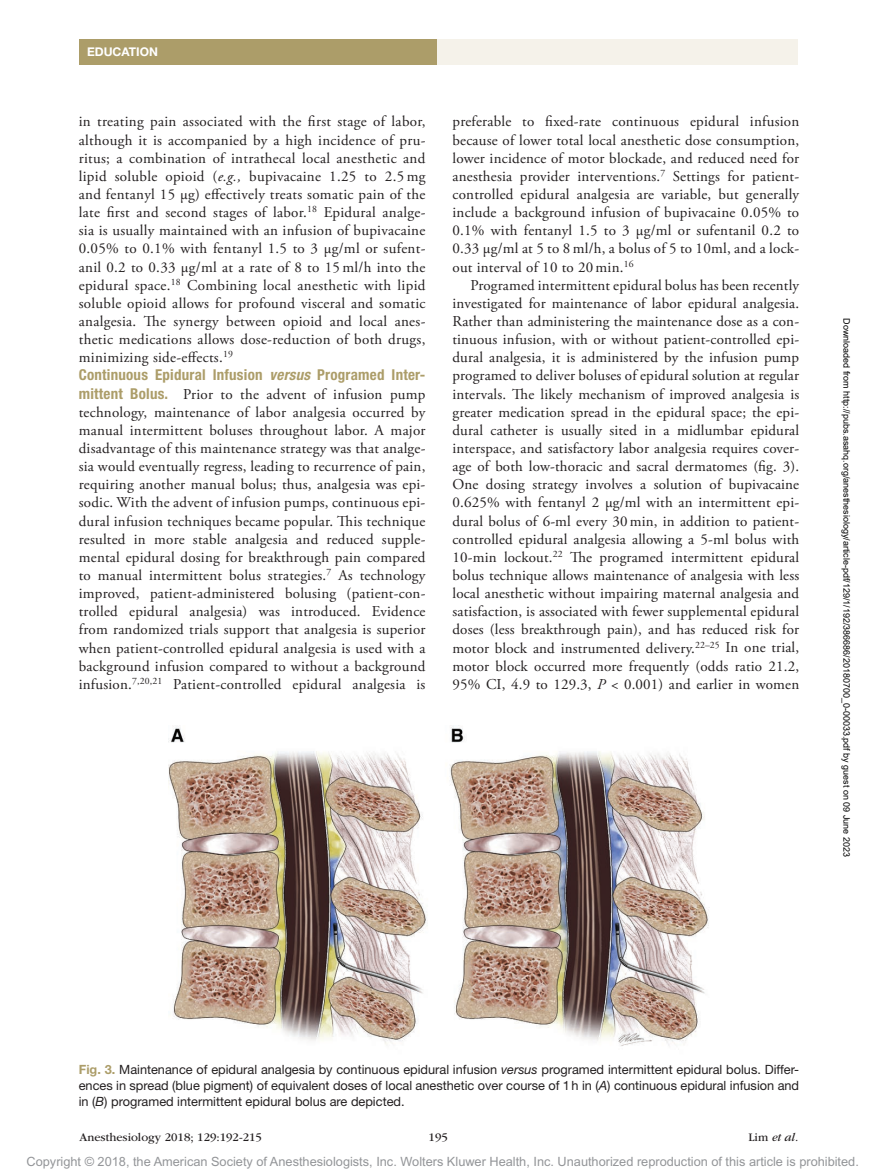
<style>
.page{position:relative;width:878px;height:1175px;background:#fff}
.page>*{position:absolute;margin:0;border:0;box-sizing:border-box;transform-origin:0 0}
.t1{font:15px/18.1px "Adobe Garamond Pro";letter-spacing:.015em;color:#231f20;text-align:justify}
.t2{font:700 condensed 15px "Helvetica Neue LT Std";letter-spacing:.015em;color:#ac9d69}
.t3{font:12.75px/15.8px "Helvetica Neue LT Std";color:#231f20;text-align:justify}
.t4{font:12.75px "Arial MT Std";color:#939598}
.t5{font:12px "ITC Garamond Std";color:#231f20}
.t6{font:700 12px "Helvetica Neue";color:#fff}
.t7{font:italic 12px "ITC Garamond Std";color:#231f20}
.t8{font:9px "Arial";color:#000}
.s1{font-style:italic}
.s2{font-family:"Helvetica Neue LT Std";font-weight:700;font-stretch:condensed;color:#ac9d69}
.s3{font-weight:700;color:#ac9d69}
.s4{font-style:normal}
</style>
<div class="page">
<div style="left:432px;top:39px;width:365px;height:26px;background:#f5f2ea"></div>
<div style="left:79px;top:39px;width:357px;height:25px;background:#ac9d69"></div>
<img style="left:169px;top:725px;width:540px;height:321px">
<p class="t6" style="left:87px;top:45px;width:72px">EDUCATION</p>
<p class="t1" style="left:79px;top:113px;width:348px">in treating pain associated with the first stage of labor, although it is accompanied by a high incidence of pru&shy;ritus; a combination of intrathecal local anesthetic and lipid soluble opioid (<span class="s1">e.g.,</span> bupivacaine 1.25 to 2.5 mg and fentanyl 15 µg) effectively treats somatic pain of the late first and second stages of labor.<sup>18</sup> Epidural analge&shy;sia is usually maintained with an infusion of bupivacaine 0.05% to 0.1% with fentanyl 1.5 to 3 µg/ml or sufent&shy;anil 0.2 to 0.33 µg/ml at a rate of 8 to 15 ml/h into the epidural space.<sup>18</sup> Combining local anesthetic with lipid soluble opioid allows for profound visceral and somatic analgesia. The synergy between opioid and local anes&shy;thetic medications allows dose-reduction of both drugs, minimizing side-effects.<sup>19</sup></p>
<p class="t2" style="left:79px;top:366px;width:348px">Continuous Epidural Infusion <span class="s1">versus</span> Programed Inter-</p>
<p class="t1" style="left:79px;top:385px;width:348px"><span class="s2">mittent Bolus.</span> Prior to the advent of infusion pump technology, maintenance of labor analgesia occurred by manual intermittent boluses throughout labor. A major disadvantage of this maintenance strategy was that analge&shy;sia would eventually regress, leading to recurrence of pain, requiring another manual bolus; thus, analgesia was epi&shy;sodic. With the advent of infusion pumps, continuous epi&shy;dural infusion techniques became popular. This technique resulted in more stable analgesia and reduced supple&shy;mental epidural dosing for breakthrough pain compared to manual intermittent bolus strategies.<sup>7</sup> As technology improved, patient-administered bolusing (patient-con&shy;trolled epidural analgesia) was introduced. Evidence from randomized trials support that analgesia is superior when patient-controlled epidural analgesia is used with a background infusion compared to without a background infusion.<sup>7,20,21</sup> Patient-controlled epidural analgesia is</p>
<p class="t1" style="left:452px;top:113px;width:348px">preferable to fixed-rate continuous epidural infusion because of lower total local anesthetic dose consumption, lower incidence of motor blockade, and reduced need for anesthesia provider interventions.<sup>7</sup> Settings for patient&shy;controlled epidural analgesia are variable, but generally include a background infusion of bupivacaine 0.05% to 0.1% with fentanyl 1.5 to 3 µg/ml or sufentanil 0.2 to 0.33 µg/ml at 5 to 8ml/h, a bolus of 5 to 10ml, and a lock&shy;out interval of 10 to 20min.<sup>16</sup></p>
<p class="t1" style="left:452px;top:276px;width:348px;text-indent:18px">Programed intermittent epidural bolus has been recently investigated for maintenance of labor epidural analgesia.<br>Rather than administering the maintenance dose as a con&shy;tinuous infusion, with or without patient-controlled epi&shy;dural analgesia, it is administered by the infusion pump programed to deliver boluses of epidural solution at regular intervals. The likely mechanism of improved analgesia is greater medication spread in the epidural space; the epi&shy;dural catheter is usually sited in a midlumbar epidural interspace, and satisfactory labor analgesia requires cover&shy;age of both low-thoracic and sacral dermatomes (fig. 3).<br>One dosing strategy involves a solution of bupivacaine 0.625% with fentanyl 2 µg/ml with an intermittent epi&shy;dural bolus of 6-ml every 30min, in addition to patient&shy;controlled epidural analgesia allowing a 5-ml bolus with 10-min lockout.<sup>22</sup> The programed intermittent epidural bolus technique allows maintenance of analgesia with less local anesthetic without impairing maternal analgesia and satisfaction, is associated with fewer supplemental epidural doses (less breakthrough pain), and has reduced risk for motor block and instrumented delivery.<sup>22–25</sup> In one trial, motor block occurred more frequently (odds ratio 21.2, 95% CI, 4.9 to 129.3, <span class="s1">P</span> &lt; 0.001) and earlier in women</p>
<p class="t8" style="left:850px;top:318px;width:540px;rotate:90deg">Downloaded from http://pubs.asahq.org/anesthesiology/article-pdf/129/1/192/386686/20180700_0-00033.pdf by guest on 09 June 2023</p>
<p class="t3" style="left:79px;top:1061px;width:722px"><span class="s3">Fig. 3.</span> Maintenance of epidural analgesia by continuous epidural infusion <span class="s1">versus</span> programed intermittent epidural bolus. Differ&shy;ences in spread (blue pigment) of equivalent doses of local anesthetic over course of 1h in (<span class="s1">A</span>) continuous epidural infusion and in (<span class="s1">B</span>) programed intermittent epidural bolus are depicted.</p>
<p class="t5" style="left:80px;top:1130px;width:184px">Anesthesiology 2018; 129:192-215</p>
<p class="t5" style="left:428px;top:1130px;width:21px">195</p>
<p class="t7" style="left:748px;top:1130px;width:51px"><span class="s4">Lim</span> et al.</p>
<p class="t4" style="left:27px;top:1154px;width:833px">Copyright © 2018, the American Society of Anesthesiologists, Inc. Wolters Kluwer Health, Inc. Unauthorized reproduction of this article is prohibited.</p>
</div>
